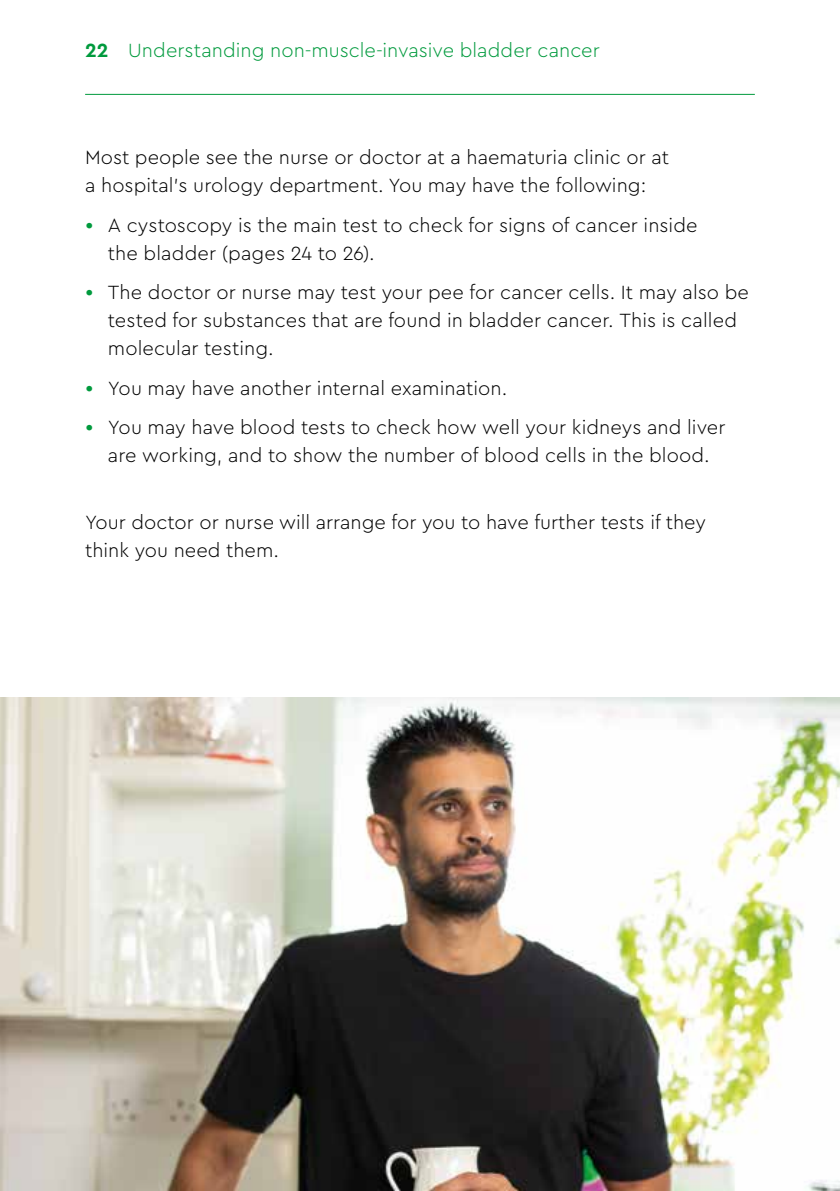
<style>
.page{position:relative;width:840px;height:1191px;background:#fff}
.page>*{position:absolute;margin:0;border:0;box-sizing:border-box;transform-origin:0 0}
.t1{font:300 24px "Cera Pro Macmillan";color:#009a3d}
.t2{font:300 20px/28px "Cera Pro Macmillan";color:#000}
.t3{font:300 20px "Cera Pro Macmillan";color:#009a3d}
.t4{font:700 20px "Cera Pro Macmillan";color:#009a3d}
</style>
<div class="page">
<hr style="left:85px;top:94px;width:669px;height:1px;background:#009a3d">
<img style="left:0;top:697px;width:839px;height:494px">
<p class="t4" style="left:85px;top:35px;width:25px">22</p>
<p class="t3" style="left:128px;top:35px;width:472px">Understanding non-muscle-invasive bladder cancer</p>
<p class="t2" style="left:85px;top:142px;width:585px">Most people see the nurse or doctor at a haematuria clinic or at a hospital s’ urology department. You may have the following:</p>
<p class="t2" style="left:108px;top:209px;width:591px">A cystoscopy is the main test to check for signs of cancer inside</p>
<p class="t1" style="left:85px;top:206px;width:10px">•</p>
<p class="t1" style="left:85px;top:273px;width:10px">•</p>
<p class="t1" style="left:85px;top:368px;width:10px">•</p>
<p class="t1" style="left:85px;top:408px;width:10px">•</p>
<p class="t2" style="left:108px;top:232px;width:642px;line-height:39.4px">the bladder (pages 24 to 26 .(<br>The doctor or nurse may test your pee for cancer cells It. may also be</p>
<p class="t2" style="left:108px;top:305px;width:630px">tested for substances that are found in bladder cancer. This is called molecular testing.</p>
<p class="t2" style="left:108px;top:372px;width:401px">You may have another internal examination.</p>
<p class="t2" style="left:108px;top:411px;width:619px">You may have blood tests to check how well your kidneys and liver</p>
<p class="t2" style="left:108px;top:439px;width:603px">are working, and to show the number of blood cells in the blood.</p>
<p class="t2" style="left:85px;top:506px;width:622px">Your doctor or nurse will arrange for you to have further tests if they think you need them.</p>
</div>
